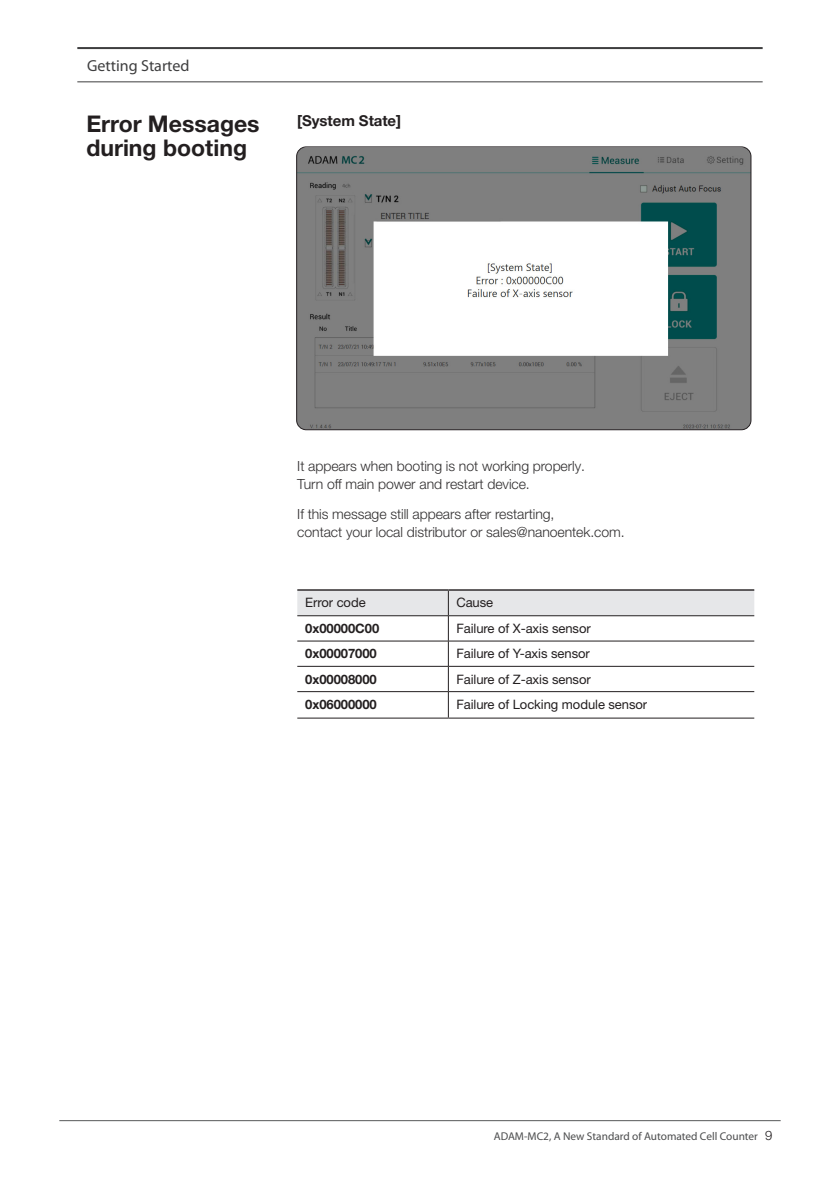
<style>
.page{position:relative;width:840px;height:1191px;background:#fff}
.page>*{position:absolute;margin:0;border:0;box-sizing:border-box;transform-origin:0 0}
.t1{font:700 23px/24px "Helvetica Neue LT Pro";color:#231f20}
.t2{font:16px "Myriad Pro";color:#3e3e3f}
.t3{font:700 15px "Helvetica Neue LT Pro";letter-spacing:-.005em;color:#231f20}
.t4{font:300 14px "Helvetica Neue LT Pro";letter-spacing:-.005em;color:#312f30}
.t5{font:13px "Helvetica Neue LT Pro";letter-spacing:-.005em;color:#231f20}
.t6{font:700 13px "Helvetica Neue LT Pro";letter-spacing:-.005em;color:#231f20}
.t7{font:11.4px "Myriad Pro";color:#4b4c4d}
.s1{font-family:"Helvetica Neue LT Pro";font-weight:300;font-size:13px;color:#231f20}
</style>
<div class="page">
<hr style="left:59px;top:1120px;width:721px;height:1px;background:#57585a">
<hr style="left:77px;top:47px;width:685px;height:2px;background:#3e3e3f">
<hr style="left:77px;top:81px;width:685px;height:1px;background:#3e3e3f">
<img style="left:296px;top:147px;width:454px;height:283px">
<div style="left:296px;top:147px;width:454px;height:283px;border:1px solid #241f21;border-radius:10px"></div>
<hr style="left:297px;top:717px;width:151px;height:1px;background:#231f20">
<hr style="left:448px;top:717px;width:305px;height:1px;background:#231f20">
<svg style="left:297px;top:590px;width:456px;height:127px"></svg>
<hr style="left:297px;top:589px;width:151px;height:1px;background:#231f20">
<hr style="left:448px;top:589px;width:305px;height:1px;background:#231f20">
<p class="t2" style="left:87px;top:57px;width:104px">Getting Started</p>
<p class="t2" style="left:87px;top:57px;width:85px">Introduction</p>
<p class="t1" style="left:86px;top:111px;width:175px">Error Messages during booting</p>
<p class="t3" style="left:297px;top:112px;width:105px">[System State]</p>
<p class="t4" style="left:297px;top:457px;width:289px">It appears when booting is not working properly.</p>
<p class="t4" style="left:297px;top:475px;width:234px">Turn off main power and restart device.</p>
<p class="t4" style="left:297px;top:505px;width:258px">If this message still appears after restarting,</p>
<p class="t4" style="left:297px;top:523px;width:328px">contact your local distributor or sales@nanoentek.com.</p>
<p class="t5" style="left:305px;top:594px;width:62px">Error code</p>
<p class="t5" style="left:456px;top:594px;width:38px">Cause</p>
<p class="t6" style="left:305px;top:620px;width:75px">0x00000C00</p>
<p class="t5" style="left:456px;top:620px;width:136px">Failure of X-axis sensor</p>
<p class="t6" style="left:305px;top:645px;width:73px">0x00007000</p>
<p class="t5" style="left:456px;top:645px;width:135px">Failure of Y-axis sensor</p>
<p class="t6" style="left:305px;top:671px;width:73px">0x00008000</p>
<p class="t5" style="left:456px;top:671px;width:136px">Failure of Z-axis sensor</p>
<p class="t6" style="left:305px;top:696px;width:73px">0x06000000</p>
<p class="t5" style="left:456px;top:696px;width:192px">Failure of Locking module sensor</p>
<p class="t7" style="left:493px;top:1129px;width:280px">ADAM-MC2, A New Standard of Automated Cell Counter <span class="s1">9</span></p>
</div>
